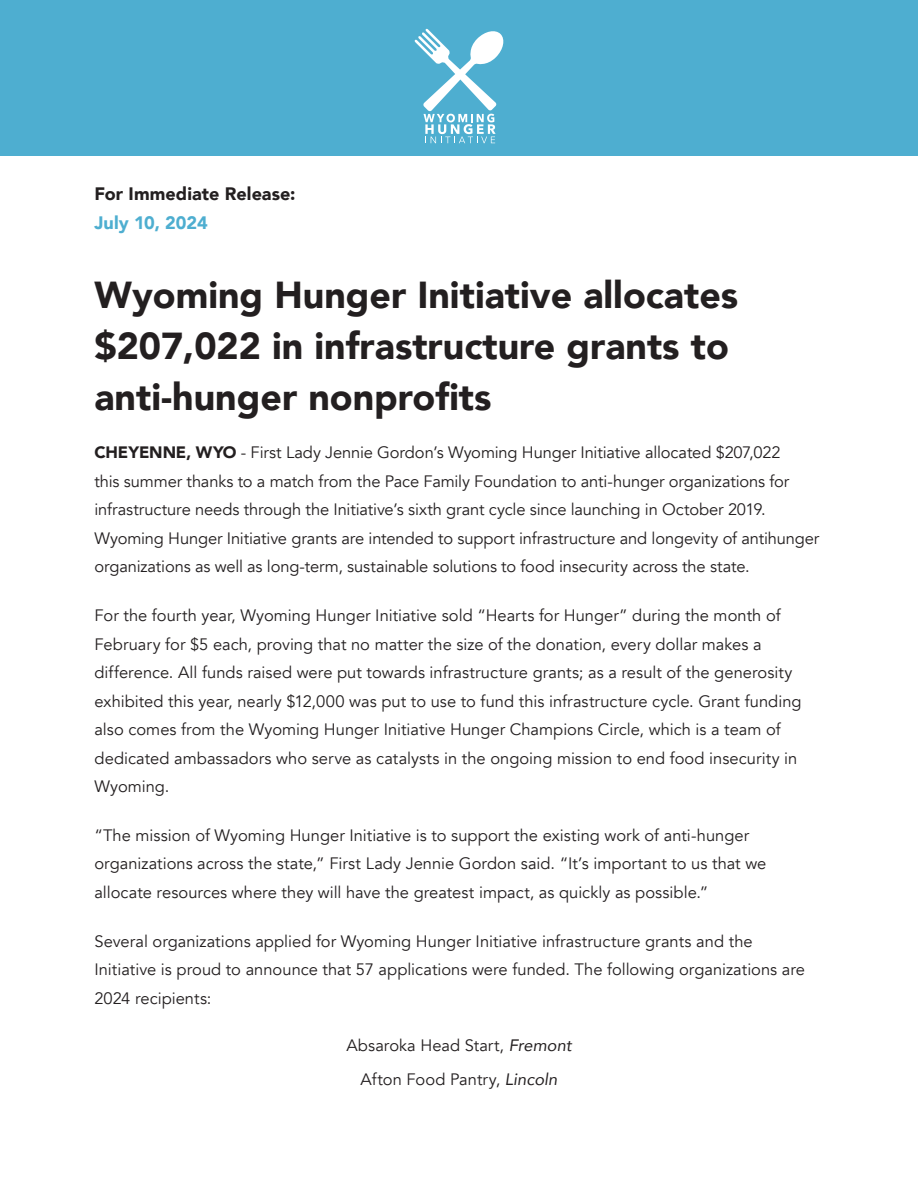
<style>
.page{position:relative;width:918px;height:1188px;background:#fff}
.page>*{position:absolute;margin:0;border:0;box-sizing:border-box;transform-origin:0 0}
.PR_headline{font:900 37.5px/51px "Avenir";color:#231f20}
.t1{font:900 18px "Avenir";letter-spacing:.005em;color:#231f20}
.t2{font:900 18px "Avenir";color:#4eaed0}
.PR_body{font:16.5px/28.5px "Avenir";color:#231f20}
.PR_centered_list{font:16.5px "Avenir";letter-spacing:.005em;color:#231f20}
.s1{font-weight:900}
.s2{font-style:italic}
</style>
<div class="page">
<div style="left:0;top:0;width:918px;height:155px;background:#4eaed0"></div>
<svg style="left:414px;top:29px;width:90px;height:114px"></svg>
<p class="t1" style="left:94px;top:179px;width:203px">For Immediate Release:</p>
<p class="t2" style="left:94px;top:207px;width:115px">July 10, 2024</p>
<p class="PR_headline" style="left:94px;top:268px;width:645px">Wyoming Hunger Initiative allocates $207,022 in infrastructure grants to anti-hunger nonprofits</p>
<p class="PR_body" style="left:94px;top:439px;width:726px"><span class="s1">CHEYENNE, WYO</span> - First Lady Jennie Gordon’s Wyoming Hunger Initiative allocated $207,022<br>this summer thanks to a match from the Pace Family Foundation to anti-hunger organizations for infrastructure needs through the Initiative’s sixth grant cycle since launching in October 2019.<br>Wyoming Hunger Initiative grants are intended to support infrastructure and longevity of antihunger organizations as well as long-term, sustainable solutions to food insecurity across the state.</p>
<p class="PR_body" style="left:94px;top:601px;width:709px">For the fourth year, Wyoming Hunger Initiative sold “Hearts for Hunger” during the month of February for $5 each, proving that no matter the size of the donation, every dollar makes a difference. All funds raised were put towards infrastructure grants; as a result of the generosity exhibited this year, nearly $12,000 was put to use to fund this infrastructure cycle. Grant funding also comes from the Wyoming Hunger Initiative Hunger Champions Circle, which is a team of dedicated ambassadors who serve as catalysts in the ongoing mission to end food insecurity in Wyoming.</p>
<p class="PR_body" style="left:94px;top:821px;width:673px">“The mission of Wyoming Hunger Initiative is to support the existing work of anti-hunger organizations across the state,” First Lady Jennie Gordon said. “It’s important to us that we allocate resources where they will have the greatest impact, as quickly as possible.”</p>
<p class="PR_body" style="left:94px;top:927px;width:712px">Several organizations applied for Wyoming Hunger Initiative infrastructure grants and the<br>Initiative is proud to announce that 57 applications were funded. The following organizations are<br>2024 recipients:</p>
<p class="PR_centered_list" style="left:346px;top:1035px;width:227px">Absaroka Head Start, <span class="s2">Fremont</span></p>
<p class="PR_centered_list" style="left:361px;top:1069px;width:198px">Afton Food Pantry, <span class="s2">Lincoln</span></p>
</div>
